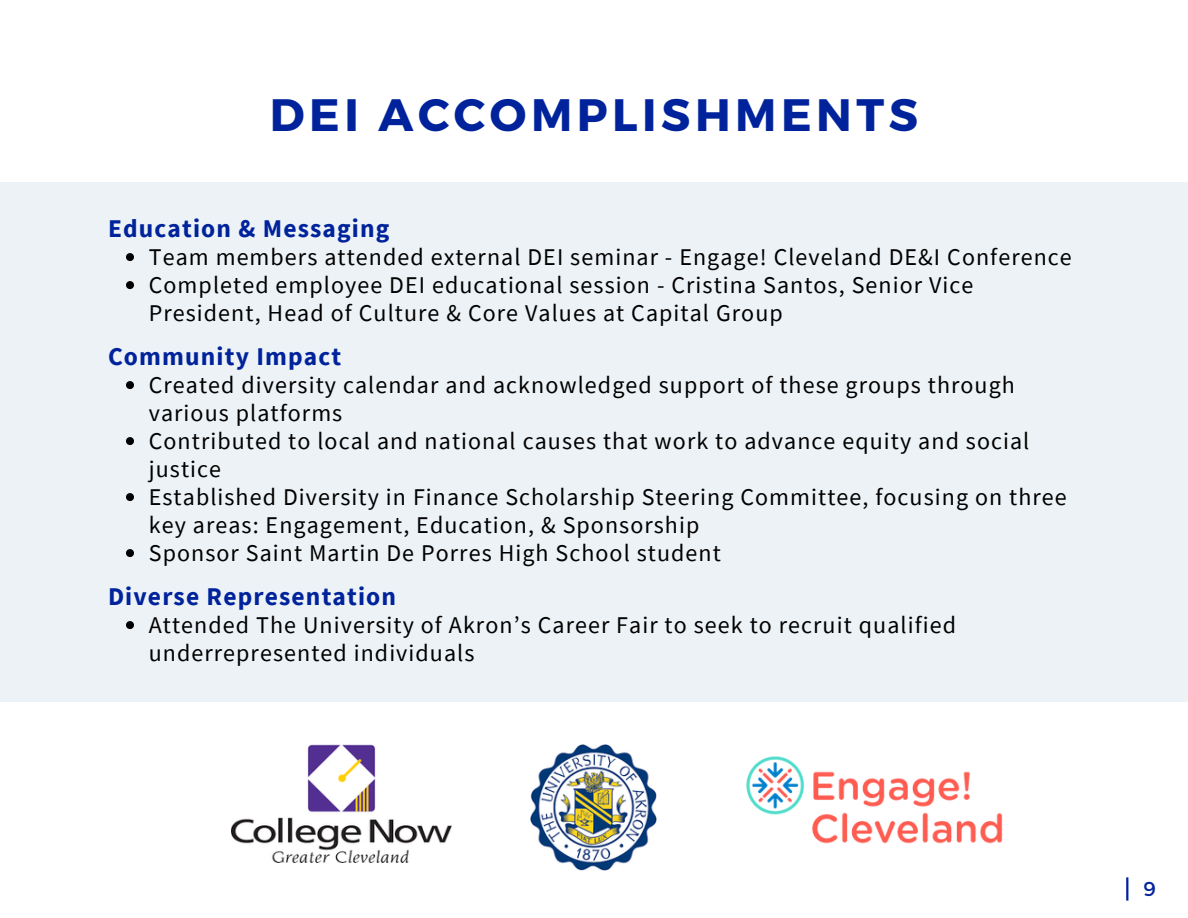
<style>
.page{position:relative;width:1188px;height:918px;background:#fff}
.page>*{position:absolute;margin:0;border:0;box-sizing:border-box;transform-origin:0 0}
.t1{font:700 45.45px "Montserrat";letter-spacing:.1em;color:#00239c}
.t2{font:700 25.5px "Source Sans Pro";letter-spacing:.045em;color:#00239c}
.t3{font:24px/28px "Source Sans Pro";letter-spacing:.045em;color:#000}
.t4{font:20.1px "Montserrat";color:#00239c}
</style>
<div class="page">
<img style="left:746px;top:756px;width:257px;height:88px">
<div style="left:0;top:182px;width:1188px;height:520px;background:#edf2f6"></div>
<svg style="left:126px;top:253px;width:8px;height:8px"></svg>
<svg style="left:126px;top:281px;width:8px;height:8px"></svg>
<svg style="left:126px;top:381px;width:8px;height:8px"></svg>
<svg style="left:126px;top:437px;width:8px;height:8px"></svg>
<svg style="left:126px;top:493px;width:8px;height:8px"></svg>
<svg style="left:126px;top:549px;width:8px;height:8px"></svg>
<svg style="left:126px;top:621px;width:8px;height:8px"></svg>
<img style="left:531px;top:744px;width:126px;height:126px">
<img style="left:232px;top:744px;width:219px;height:118px">
<hr style="left:1126px;top:877px;width:2px;height:24px;background:#00239c">
<h2 class="t1" style="left:270px;top:85px;width:650px">DEI ACCOMPLISHMENTS</h2>
<h1 class="t2" style="left:108px;top:212px;width:283px">Education &amp; Messaging</h1>
<p class="t3" style="left:149px;top:243px;width:925px">Team members attended external DEI seminar - Engage! Cleveland DE&amp;I Conference</p>
<h2 class="t3" style="left:149px;top:271px;width:826px">Completed employee DEI educational session - Cristina Santos, Senior Vice<br>President, Head of Culture &amp; Core Values at Capital Group</h2>
<p class="t2" style="left:108px;top:340px;width:235px">Community Impact</p>
<p class="t3" style="left:149px;top:371px;width:868px">Created diversity calendar and acknowledged support of these groups through various platforms</p>
<h2 class="t3" style="left:149px;top:427px;width:882px">Contributed to local and national causes that work to advance equity and social justice</h2>
<p class="t3" style="left:149px;top:483px;width:920px">Established Diversity in Finance Scholarship Steering Committee, focusing on three key areas: Engagement, Education, &amp; Sponsorship</p>
<p class="t3" style="left:149px;top:539px;width:574px">Sponsor Saint Martin De Porres High School student</p>
<p class="t2" style="left:108px;top:580px;width:290px">Diverse Representation</p>
<p class="t3" style="left:149px;top:611px;width:809px">Attended The University of Akron’s Career Fair to seek to recruit qualified underrepresented individuals</p>
<p class="t4" style="left:1143px;top:876px;width:14px">9</p>
</div>
